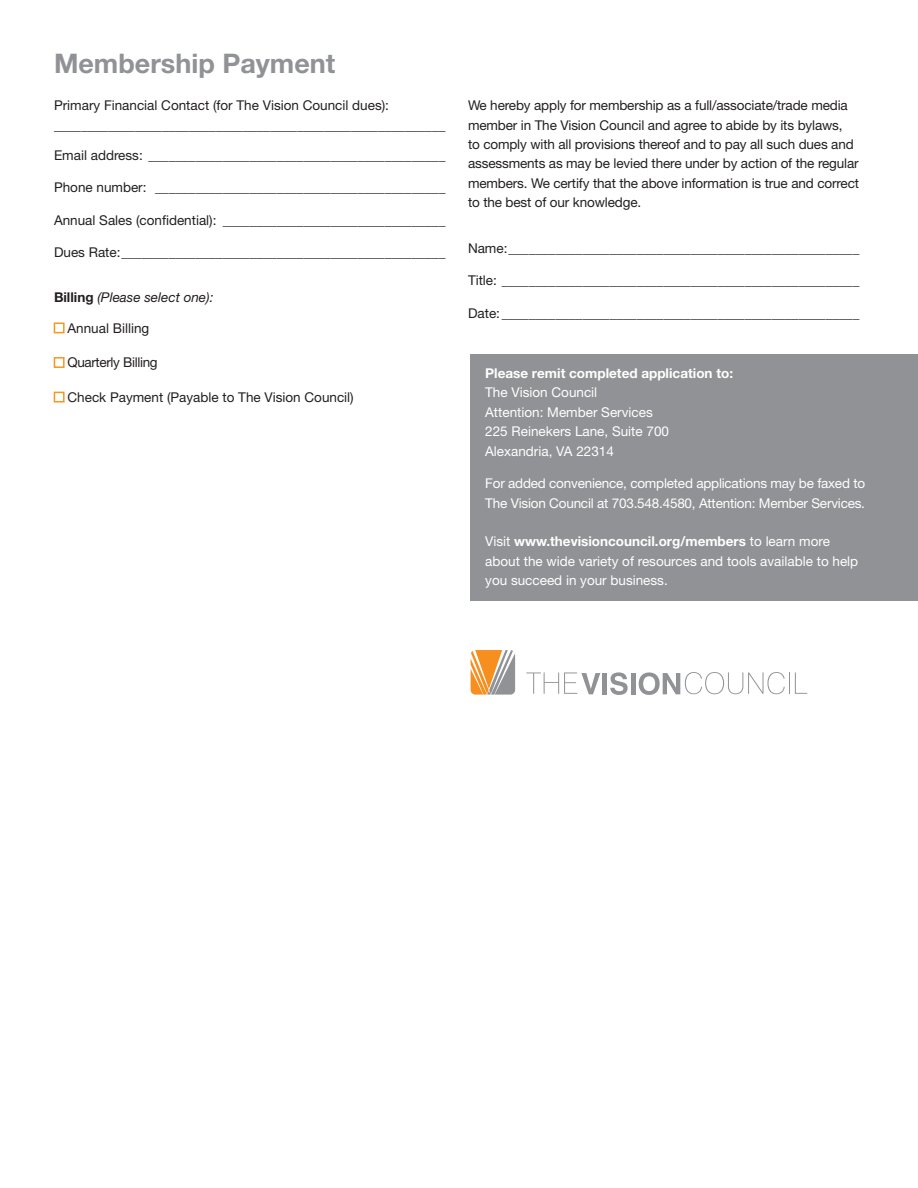
<style>
.page{position:relative;width:918px;height:1188px;background:#fff}
.page>*{position:absolute;margin:0;border:0;box-sizing:border-box;transform-origin:0 0}
.t1{font:700 27px "Helvetica Neue LT Std";color:#919295}
.Body_Copy_TabedLine{font:13.5px/19.5px "Helvetica Neue LT Std";color:#231f20}
.Body_Copy_Last_Para{font:13.5px/19.5px "Helvetica Neue LT Std";letter-spacing:-.01em;color:#231f20}
.Body_Copy_White{font:13.5px/19.5px "Helvetica Neue LT Std";letter-spacing:-.015em;color:#fff}
.Body_Copy_White_Last{font:13.5px/19.5px "Helvetica Neue LT Std";color:#fff}
.Body_Copy_TabedLine-2{font:700 13.5px "Helvetica Neue LT Std";color:#231f20}
.Body_Copy{font:italic 13.5px "Helvetica Neue LT Std";color:#231f20}
.s1{font-weight:700;font-style:normal}
.s2{font-weight:400}
.s3{font-weight:700}
</style>
<div class="page">
<div style="left:471px;top:354px;width:447px;height:246px;background:#919295"></div>
<hr style="left:603px;top:673px;width:4px;height:21px;background:#919295">
<svg style="left:610px;top:672px;width:18px;height:23px"></svg>
<hr style="left:631px;top:673px;width:4px;height:21px;background:#919295">
<svg style="left:639px;top:672px;width:168px;height:23px"></svg>
<svg style="left:526px;top:672px;width:74px;height:22px"></svg>
<svg style="left:471px;top:650px;width:44px;height:45px;background:#d6a876"></svg>
<div style="left:54px;top:323px;width:11px;height:10px;border:2px solid #f7971d"></div>
<div style="left:54px;top:357px;width:11px;height:11px;border:2px solid #f7971d"></div>
<div style="left:54px;top:392px;width:11px;height:11px;border:2px solid #f7971d"></div>
<p class="t1" style="left:54px;top:47px;width:283px">Membership Payment</p>
<p class="Body_Copy_TabedLine" style="left:54px;top:95px;width:393px">Primary Financial Contact (for The Vision Council dues): __________________________________________________________</p>
<p class="Body_Copy_TabedLine" style="left:54px;top:145px;width:393px">Email address: ____________________________________________</p>
<p class="Body_Copy_TabedLine" style="left:54px;top:178px;width:393px">Phone number: ___________________________________________</p>
<p class="Body_Copy_TabedLine" style="left:54px;top:210px;width:393px">Annual Sales (confidential): _________________________________</p>
<p class="Body_Copy_TabedLine" style="left:54px;top:242px;width:393px">Dues Rate:________________________________________________</p>
<p class="Body_Copy" style="left:54px;top:289px;width:161px"><span class="s1">Billing</span> (Please select one):</p>
<p class="Body_Copy_Last_Para" style="left:68px;top:318px;width:83px">Annual Billing</p>
<p class="Body_Copy_Last_Para" style="left:68px;top:352px;width:92px">Quarterly Billing</p>
<p class="Body_Copy_Last_Para" style="left:68px;top:387px;width:288px">Check Payment (Payable to The Vision Council)</p>
<p class="Body_Copy_Last_Para" style="left:468px;top:95px;width:393px">We hereby apply for membership as a full/associate/trade media member in The Vision Council and agree to abide by its bylaws,<br>to comply with all provisions thereof and to pay all such dues and assessments as may be levied there under by action of the regular members. We certify that the above information is true and correct to the best of our knowledge.</p>
<p class="Body_Copy_TabedLine" style="left:468px;top:238px;width:393px">Name:____________________________________________________</p>
<p class="Body_Copy_TabedLine" style="left:468px;top:270px;width:393px">Title: _____________________________________________________</p>
<p class="Body_Copy_TabedLine-2" style="left:468px;top:304px;width:393px"><span class="s2">Date:</span> _____________________________________________________</p>
<p class="Body_Copy_White_Last" style="left:485px;top:363px;width:249px"><span class="s3">Please remit completed application to:<br></span>The Vision Council<br>Attention: Member Services<br>225 Reinekers Lane, Suite 700<br>Alexandria, VA 22314</p>
<p class="Body_Copy_White" style="left:485px;top:473px;width:381px">For added convenience, completed applications may be faxed to<br>The Vision Council at 703.548.4580, Attention: Member Services.</p>
<p class="Body_Copy_White" style="left:485px;top:532px;width:375px">Visit <span class="s3">www.thevisioncouncil.org/members</span> to learn more about the wide variety of resources and tools available to help you succeed in your business.</p>
</div>
